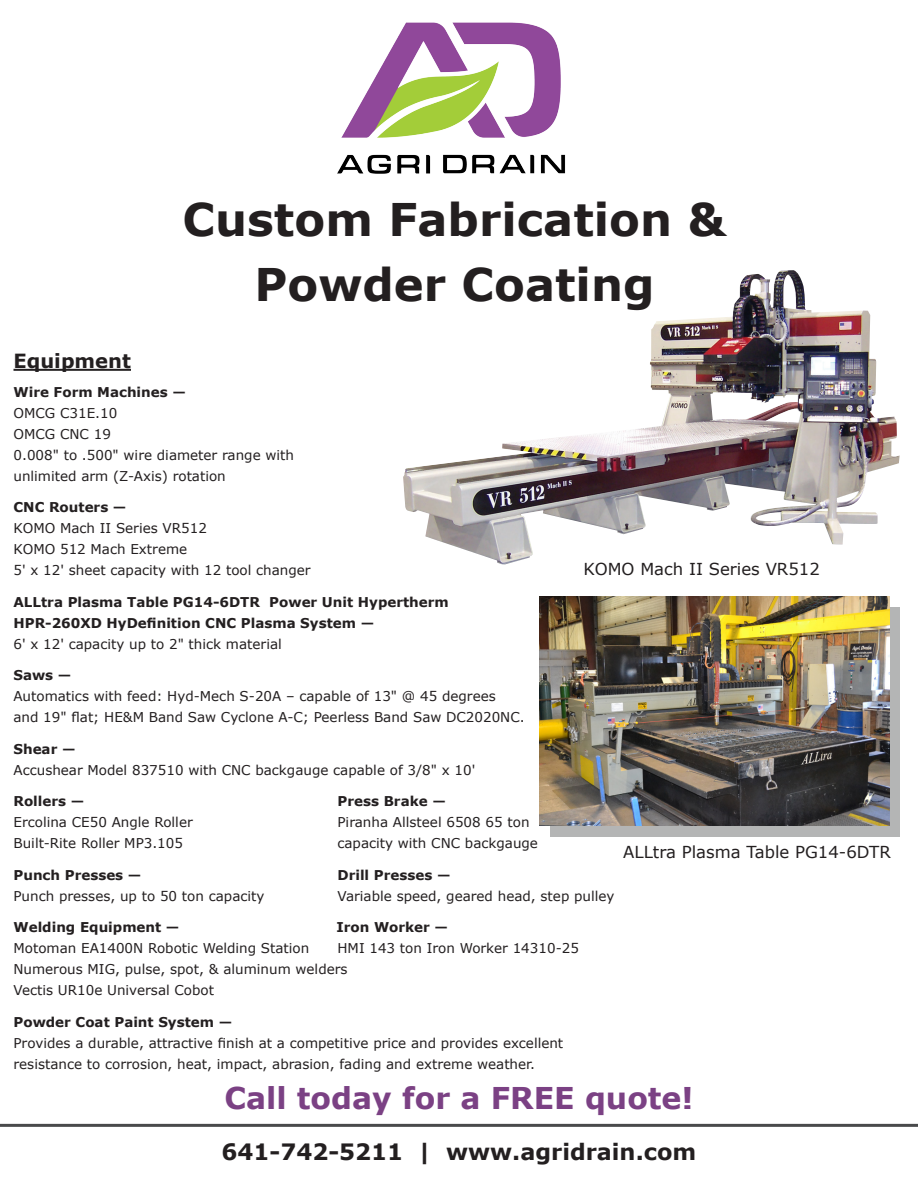
<style>
.page{position:relative;width:918px;height:1188px;background:#fff}
.page>*{position:absolute;margin:0;border:0;box-sizing:border-box;transform-origin:0 0}
.t1{font:700 45px "Verdana";color:#231f20}
.t2{font:700 30px "Verdana";color:#7b4184}
.t3{font:700 22.5px "Verdana";color:#231f20}
.t4{font:700 19.5px "Verdana";color:#231f20}
.t5{font:16.5px "Verdana";color:#231f20}
.t6{font:13.5px/21px "Verdana";color:#231f20}
.t7{font:700 13.5px/21px "Verdana";color:#231f20}
</style>
<div class="page">
<svg style="left:0;top:1124px;width:918px;height:3px"></svg>
<div style="left:550px;top:607px;width:350px;height:229px;background:#b4b5b5"></div>
<hr style="left:14px;top:369px;width:117px;height:2px;background:#231f20">
<img style="left:403px;top:270px;width:497px;height:295px">
<img style="left:540px;top:596px;width:349px;height:230px">
<img style="left:337px;top:22px;width:229px;height:152px">
<p class="t1" style="left:183px;top:188px;width:545px">Custom Fabrication &amp;</p>
<p class="t1" style="left:255px;top:253px;width:402px">Powder Coating</p>
<p class="t4" style="left:14px;top:348px;width:119px">Equipment</p>
<p class="t7" style="left:14px;top:381px;width:174px">Wire Form Machines —</p>
<p class="t6" style="left:14px;top:402px;width:105px">OMCG C31E.10<br>OMCG CNC 19</p>
<p class="t6" style="left:14px;top:444px;width:282px">0.008" to .500" wire diameter range with</p>
<p class="t6" style="left:14px;top:465px;width:214px">unlimited arm (Z-Axis) rotation</p>
<p class="t7" style="left:14px;top:497px;width:114px">CNC Routers —</p>
<p class="t6" style="left:14px;top:518px;width:195px">KOMO Mach II Series VR512</p>
<p class="t6" style="left:14px;top:539px;width:175px">KOMO 512 Mach Extreme</p>
<p class="t6" style="left:14px;top:560px;width:299px">5' x 12' sheet capacity with 12 tool changer</p>
<p class="t7" style="left:14px;top:591px;width:437px">ALLtra Plasma Table PG14-6DTR Power Unit Hypertherm<br>HPR-260XD HyDefinition CNC Plasma System —</p>
<p class="t6" style="left:14px;top:633px;width:270px">6' x 12' capacity up to 2" thick material</p>
<p class="t7" style="left:14px;top:665px;width:59px">Saws —</p>
<p class="t6" style="left:14px;top:686px;width:513px">Automatics with feed: Hyd-Mech S-20A – capable of 13" @ 45 degrees<br>and 19" flat; HE&amp;M Band Saw Cyclone A-C; Peerless Band Saw DC2020NC.</p>
<p class="t7" style="left:14px;top:738px;width:64px">Shear —</p>
<p class="t6" style="left:14px;top:759px;width:463px">Accushear Model 837510 with CNC backgauge capable of 3/8" x 10'</p>
<p class="t7" style="left:14px;top:791px;width:72px">Rollers —</p>
<p class="t7" style="left:338px;top:791px;width:110px">Press Brake —</p>
<p class="t6" style="left:14px;top:812px;width:181px">Ercolina CE50 Angle Roller</p>
<p class="t6" style="left:338px;top:812px;width:194px">Piranha Allsteel 6508 65 ton</p>
<p class="t6" style="left:14px;top:833px;width:171px">Built-Rite Roller MP3.105</p>
<p class="t6" style="left:338px;top:833px;width:202px">capacity with CNC backgauge</p>
<p class="t7" style="left:14px;top:864px;width:129px">Punch Presses —</p>
<p class="t7" style="left:338px;top:864px;width:115px">Drill Presses —</p>
<p class="t6" style="left:14px;top:885px;width:252px">Punch presses, up to 50 ton capacity</p>
<p class="t6" style="left:338px;top:885px;width:279px">Variable speed, geared head, step pulley</p>
<p class="t7" style="left:14px;top:917px;width:167px">Welding Equipment —</p>
<p class="t7" style="left:336px;top:917px;width:113px">Iron Worker —</p>
<p class="t6" style="left:14px;top:938px;width:297px">Motoman EA1400N Robotic Welding Station</p>
<p class="t6" style="left:338px;top:938px;width:243px">HMI 143 ton Iron Worker 14310-25</p>
<p class="t6" style="left:14px;top:959px;width:336px">Numerous MIG, pulse, spot, &amp; aluminum welders<br>Vectis UR10e Universal Cobot</p>
<p class="t7" style="left:14px;top:1011px;width:220px">Powder Coat Paint System —</p>
<p class="t6" style="left:14px;top:1032px;width:551px">Provides a durable, attractive finish at a competitive price and provides excellent</p>
<p class="t6" style="left:14px;top:1053px;width:523px">resistance to corrosion, heat, impact, abrasion, fading and extreme weather.</p>
<p class="t2" style="left:224px;top:1077px;width:471px">Call today for a FREE quote!</p>
<p class="t5" style="left:583px;top:558px;width:238px">KOMO Mach II Series VR512</p>
<p class="t5" style="left:623px;top:840px;width:269px">ALLtra Plasma Table PG14-6DTR</p>
<p class="t3" style="left:222px;top:1136px;width:476px">641-742-5211 | www.agridrain.com</p>
</div>
